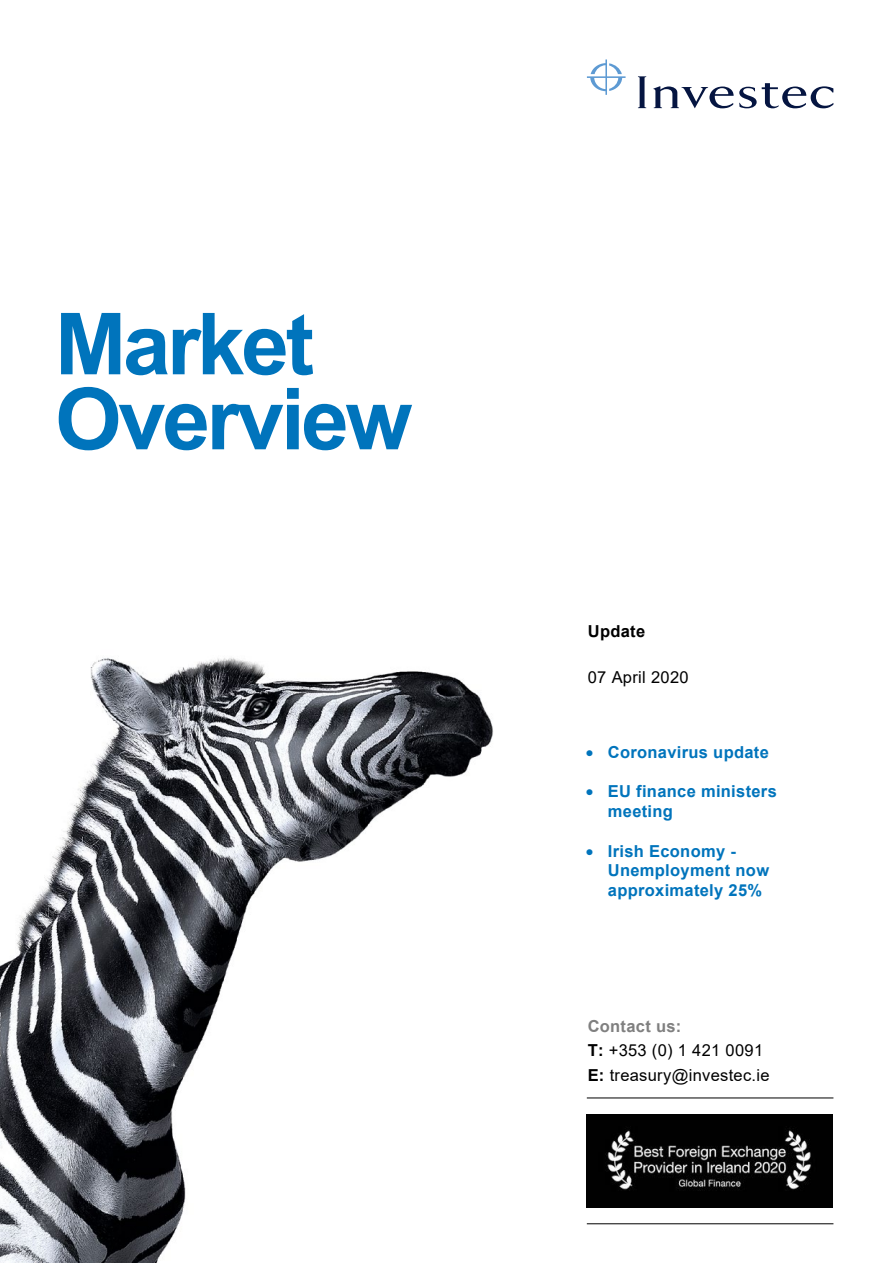
<style>
.page{position:relative;width:893px;height:1263px;background:#fff}
.page>*{position:absolute;margin:0;border:0;box-sizing:border-box;transform-origin:0 0}
.t1{font:700 85.65px/75px "Arial";letter-spacing:-.04em;color:#0074bc}
.t2{font:700 16.5px/19.8px "Arial";letter-spacing:.02em;color:#0074bc}
.t3{font:16.5px/24.8px "Arial";letter-spacing:.02em;color:#000}
.t4{font:700 16.5px "Arial";letter-spacing:.02em;color:#000}
.s1{font-weight:700;color:#808080}
.s2{font-weight:700}
</style>
<div class="page">
<img style="left:0;top:658px;width:493px;height:605px">
<svg style="left:638px;top:76px;width:195px;height:32px"></svg>
<svg style="left:587px;top:59px;width:39px;height:36px"></svg>
<hr style="left:587px;top:1098px;width:246px;height:1px;background:#000">
<hr style="left:587px;top:1223px;width:246px;height:1px;background:#000">
<img style="left:587px;top:1115px;width:246px;height:93px">
<h1 class="t1" style="left:55px;top:308px;width:359px">Market<br>Overview</h1>
<p class="t4" style="left:588px;top:619px;width:59px">Update</p>
<p class="t3" style="left:588px;top:665px;width:102px">07 April 2020</p>
<p class="t2" style="left:586px;top:742px;width:184px">• Coronavirus update</p>
<p class="t2" style="left:608px;top:782px;width:170px;text-indent:-22px">• EU finance ministers meeting</p>
<p class="t2" style="left:608px;top:841px;width:163px;text-indent:-22px">• Irish Economy -<br>Unemployment now approximately 25%</p>
<p class="t3" style="left:588px;top:1013px;width:183px"><span class="s1">Contact us:<br></span><span class="s2">T:</span> +353 (0) 1 421 0091<br><span class="s2">E:</span> treasury@investec.ie</p>
</div>
